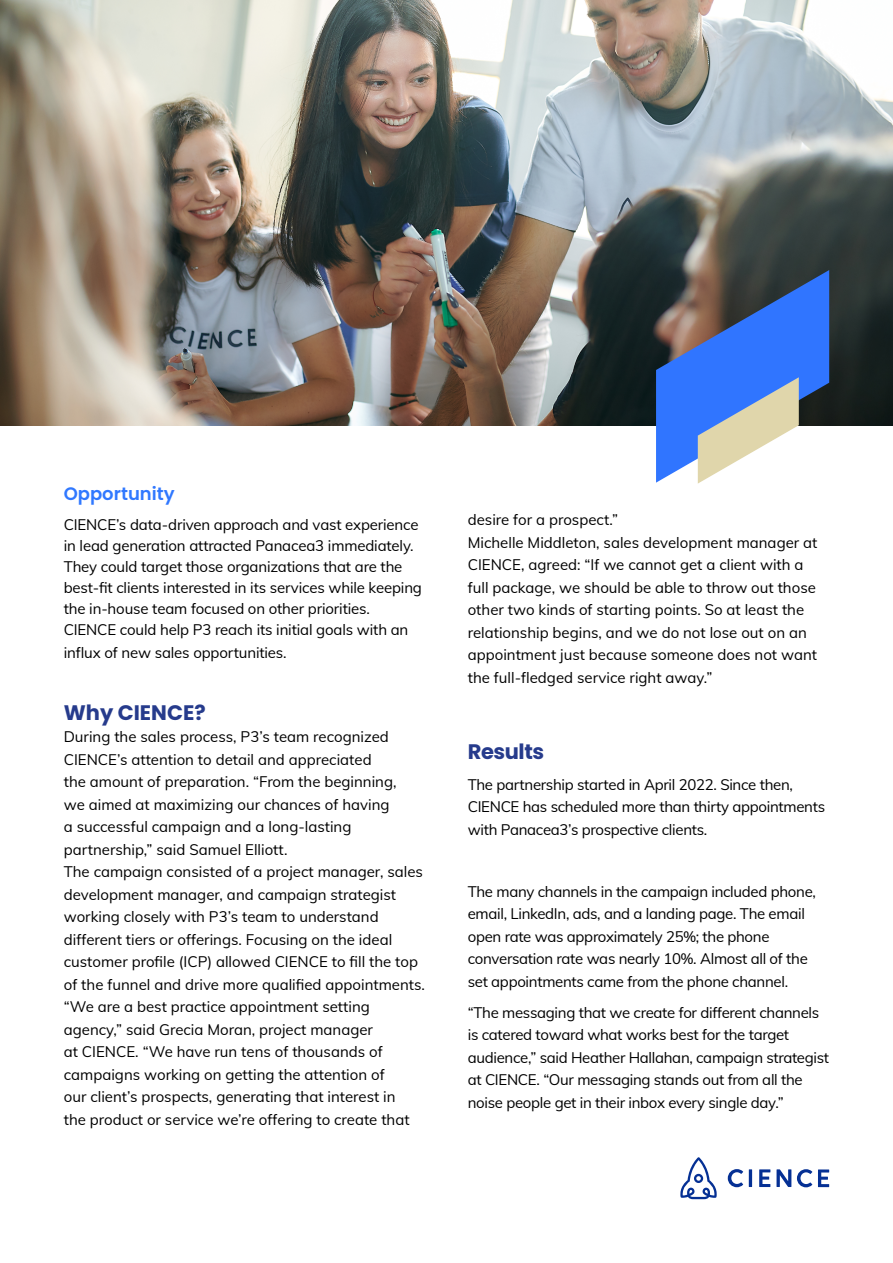
<style>
.page{position:relative;width:893px;height:1263px;background:#fff}
.page>*{position:absolute;margin:0;border:0;box-sizing:border-box;transform-origin:0 0}
.t1{font:700 21px "Poppins";color:#263b8c}
.t2{font:700 21px "Poppins";letter-spacing:-.02em;color:#263b8c}
.t3{font:600 18px "Poppins";color:#3078ff}
.t4{font:15px/22.5px "Mulish";letter-spacing:-.005em;color:#000}
</style>
<div class="page">
<img style="left:0;top:0;width:893px;height:425px">
<svg style="left:728px;top:1169px;width:15px;height:18px"></svg>
<hr style="left:749px;top:1169px;width:3px;height:18px;background:#053094">
<svg style="left:759px;top:1169px;width:11px;height:18px"></svg>
<svg style="left:797px;top:1169px;width:15px;height:18px"></svg>
<svg style="left:818px;top:1169px;width:11px;height:18px"></svg>
<svg style="left:776px;top:1169px;width:15px;height:18px"></svg>
<svg style="left:680px;top:1157px;width:37px;height:42px"></svg>
<svg style="left:656px;top:270px;width:173px;height:214px;background:#6d89c1"></svg>
<p class="t3" style="left:64px;top:483px;width:112px">Opportunity</p>
<p class="t4" style="left:64px;top:513px;width:360px;line-height:21px">CIENCE’s data-driven approach and vast experience in lead generation attracted Panacea3 immediately.<br>They could target those organizations that are the best-fit clients interested in its services while keeping the in-house team focused on other priorities.<br>CIENCE could help P3 reach its initial goals with an</p>
<p class="t4" style="left:64px;top:640px;width:224px">influx of new sales opportunities.</p>
<h1 class="t1" style="left:64px;top:700px;width:143px">Why CIENCE?</h1>
<p class="t4" style="left:64px;top:725px;width:363px">During the sales process, P3’s team recognized CIENCE’s attention to detail and appreciated<br>the amount of preparation. “From the beginning,<br>we aimed at maximizing our chances of having<br>a successful campaign and a long-lasting partnership,” said Samuel Elliott.<br>The campaign consisted of a project manager, sales development manager, and campaign strategist working closely with P3’s team to understand different tiers or offerings. Focusing on the ideal customer profile (ICP) allowed CIENCE to fill the top of the funnel and drive more qualified appointments. “We are a best practice appointment setting agency,” said Grecia Moran, project manager<br>at CIENCE. “We have run tens of thousands of campaigns working on getting the attention of<br>our client’s prospects, generating that interest in<br>the product or service we’re offering to create that</p>
<p class="t4" style="left:468px;top:508px;width:351px">desire for a prospect.”<br>Michelle Middleton, sales development manager at CIENCE, agreed: “If we cannot get a client with a full package, we should be able to throw out those other two kinds of starting points. So at least the relationship begins, and we do not lose out on an appointment just because someone does not want the full-fledged service right away.”</p>
<h1 class="t2" style="left:468px;top:739px;width:78px">Results</h1>
<p class="t4" style="left:468px;top:772px;width:359px">The partnership started in April 2022. Since then,<br>CIENCE has scheduled more than thirty appointments with Panacea3’s prospective clients.</p>
<p class="t4" style="left:468px;top:879px;width:350px">The many channels in the campaign included phone, email, LinkedIn, ads, and a landing page. The email open rate was approximately 25%; the phone conversation rate was nearly 10%. Almost all of the set appointments came from the phone channel.</p>
<p class="t4" style="left:468px;top:1000px;width:363px">“The messaging that we create for different channels is catered toward what works best for the target audience,” said Heather Hallahan, campaign strategist at CIENCE. “Our messaging stands out from all the noise people get in their inbox every single day.”</p>
</div>
